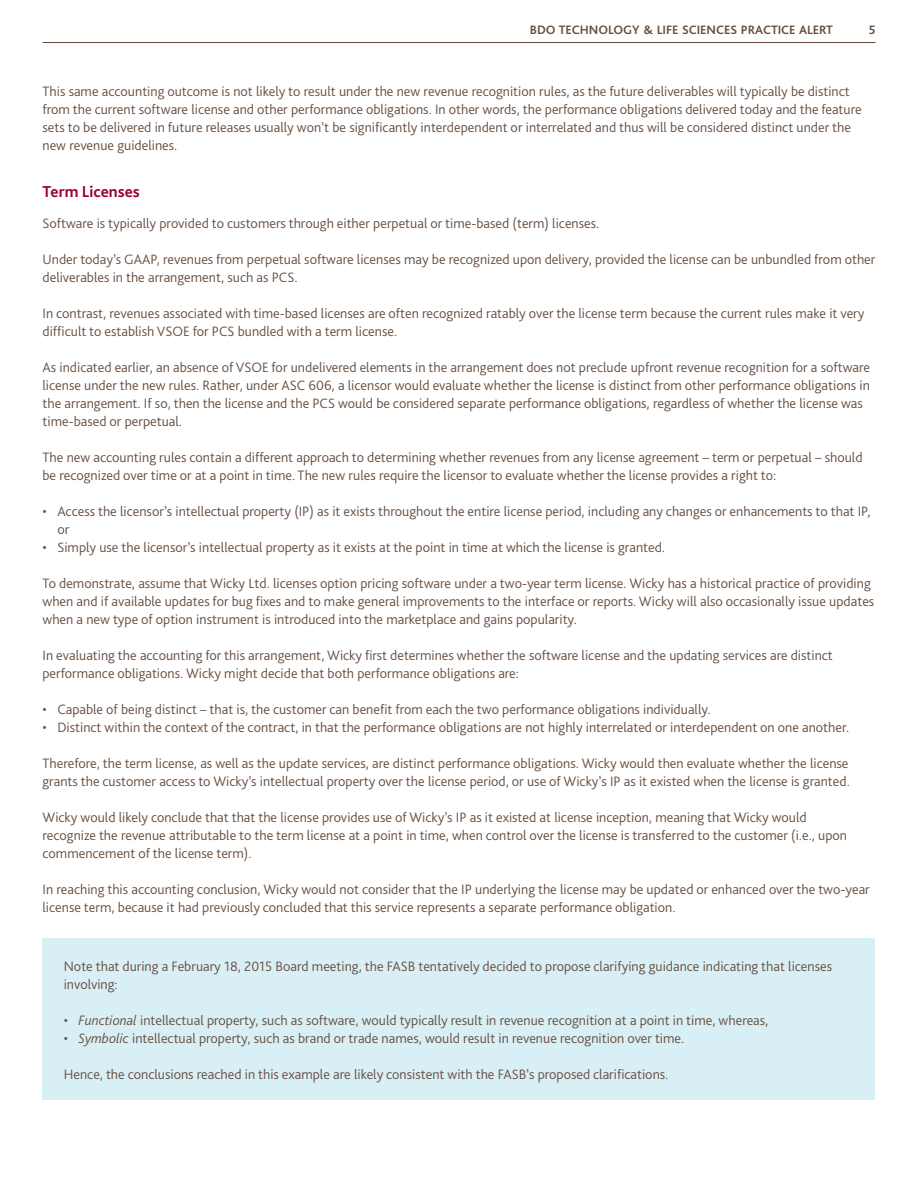
<style>
.page{position:relative;width:918px;height:1188px;background:#fff}
.page>*{position:absolute;margin:0;border:0;box-sizing:border-box;transform-origin:0 0}
.t1{font:700 16.5px "Bliss Pro";color:#98002e}
.t2{font:300 14.25px/18px "Bliss Pro";color:#685041}
.t3{font:700 12.75px "Bliss Pro";letter-spacing:-.005em;color:#685040}
.t4{font:700 12.75px "Bliss Pro";color:#685041}
.s1{font-style:italic}
</style>
<div class="page">
<hr style="left:43px;top:42px;width:832px;height:1px;background:#685041">
<div style="left:43px;top:939px;width:832px;height:161px;background:#d8eff6"></div>
<p class="t3" style="left:530px;top:22px;width:305px">BDO TECHNOLOGY &amp; LIFE SCIENCES PRACTICE ALERT</p>
<p class="t4" style="left:869px;top:22px;width:8px">5</p>
<p class="t2" style="left:43px;top:82px;width:821px">This same accounting outcome is not likely to result under the new revenue recognition rules, as the future deliverables will typically be distinct from the current software license and other performance obligations. In other words, the performance obligations delivered today and the feature sets to be delivered in future releases usually won’t be significantly interdependent or interrelated and thus will be considered distinct under the new revenue guidelines.</p>
<p class="t1" style="left:43px;top:182px;width:99px">Term Licenses</p>
<p class="t2" style="left:43px;top:214px;width:558px">Software is typically provided to customers through either perpetual or time-based (term) licenses.</p>
<p class="t2" style="left:43px;top:250px;width:834px">Under today’s GAAP, revenues from perpetual software licenses may be recognized upon delivery, provided the license can be unbundled from other deliverables in the arrangement, such as PCS.</p>
<p class="t2" style="left:43px;top:304px;width:823px">In contrast, revenues associated with time-based licenses are often recognized ratably over the license term because the current rules make it very difficult to establish VSOE for PCS bundled with a term license.</p>
<p class="t2" style="left:43px;top:358px;width:829px">As indicated earlier, an absence of VSOE for undelivered elements in the arrangement does not preclude upfront revenue recognition for a software license under the new rules. Rather, under ASC 606, a licensor would evaluate whether the license is distinct from other performance obligations in the arrangement. If so, then the license and the PCS would be considered separate performance obligations, regardless of whether the license was time-based or perpetual.</p>
<p class="t2" style="left:43px;top:448px;width:822px">The new accounting rules contain a different approach to determining whether revenues from any license agreement – term or perpetual – should be recognized over time or at a point in time. The new rules require the licensor to evaluate whether the license provides a right to:</p>
<p class="t2" style="left:57px;top:502px;width:815px;text-indent:-15px">• Access the licensor’s intellectual property (IP) as it exists throughout the entire license period, including any changes or enhancements to that IP, or</p>
<p class="t2" style="left:43px;top:538px;width:624px">• Simply use the licensor’s intellectual property as it exists at the point in time at which the license is granted.</p>
<p class="t2" style="left:43px;top:574px;width:833px">To demonstrate, assume that Wicky Ltd. licenses option pricing software under a two-year term license. Wicky has a historical practice of providing when and if available updates for bug fixes and to make general improvements to the interface or reports. Wicky will also occasionally issue updates when a new type of option instrument is introduced into the marketplace and gains popularity.</p>
<p class="t2" style="left:43px;top:646px;width:792px">In evaluating the accounting for this arrangement, Wicky first determines whether the software license and the updating services are distinct performance obligations. Wicky might decide that both performance obligations are:</p>
<p class="t2" style="left:43px;top:700px;width:670px">• Capable of being distinct – that is, the customer can benefit from each the two performance obligations individually.</p>
<p class="t2" style="left:43px;top:718px;width:808px">• Distinct within the context of the contract, in that the performance obligations are not highly interrelated or interdependent on one another.</p>
<p class="t2" style="left:43px;top:754px;width:809px">Therefore, the term license, as well as the update services, are distinct performance obligations. Wicky would then evaluate whether the license grants the customer access to Wicky’s intellectual property over the license period, or use of Wicky’s IP as it existed when the license is granted.</p>
<p class="t2" style="left:43px;top:808px;width:806px">Wicky would likely conclude that that the license provides use of Wicky’s IP as it existed at license inception, meaning that Wicky would recognize the revenue attributable to the term license at a point in time, when control over the license is transferred to the customer (i.e., upon commencement of the license term).</p>
<p class="t2" style="left:43px;top:880px;width:829px">In reaching this accounting conclusion, Wicky would not consider that the IP underlying the license may be updated or enhanced over the two-year license term, because it had previously concluded that this service represents a separate performance obligation.</p>
<p class="t2" style="left:64px;top:957px;width:770px">Note that during a February 18, 2015 Board meeting, the FASB tentatively decided to propose clarifying guidance indicating that licenses involving:</p>
<p class="t2" style="left:64px;top:1011px;width:706px">• <span class="s1">Functional</span> intellectual property, such as software, would typically result in revenue recognition at a point in time, whereas,</p>
<p class="t2" style="left:64px;top:1029px;width:622px">• <span class="s1">Symbolic</span> intellectual property, such as brand or trade names, would result in revenue recognition over time.</p>
<p class="t2" style="left:64px;top:1065px;width:606px">Hence, the conclusions reached in this example are likely consistent with the FASB’s proposed clarifications.</p>
</div>
